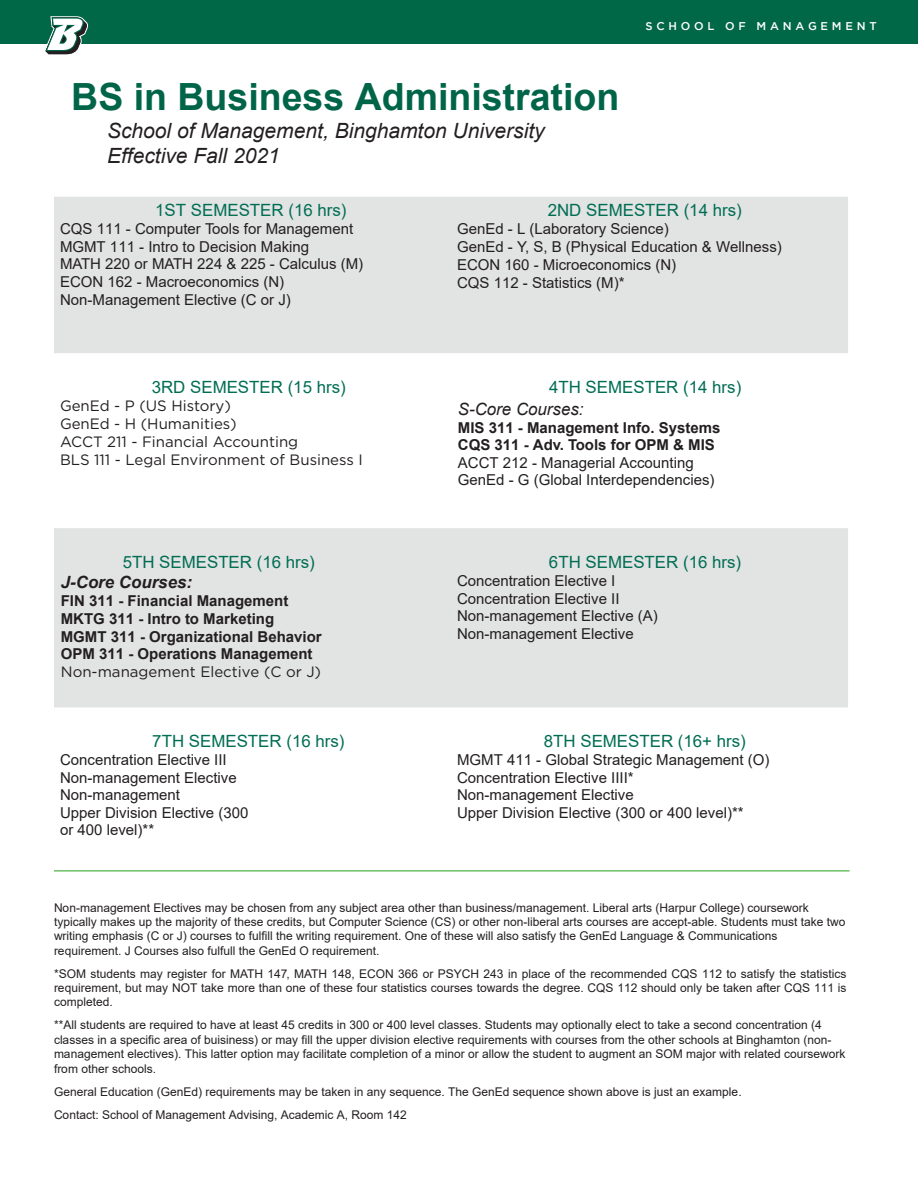
<style>
.page{position:relative;width:918px;height:1188px;background:#fff}
.page>*{position:absolute;margin:0;border:0;box-sizing:border-box;transform-origin:0 0}
.t1{font:700 37.5px "Arial";color:#006548}
.t2{font:italic 21px/25.2px "Arial";color:#231f20}
.t3{font:16.8px "Arial";color:#006e53}
.t4{font:italic 16.8px "Arial";color:#231f20}
.t5{font:italic 700 16.8px "Arial";color:#231f20}
.t6{font:15px/17.5px "Arial";color:#231f20}
.t7{font:700 15px/17.7px "Arial";color:#231f20}
.t8{font:15px "Gotham";color:#231f20}
.t9{font:12px/14.4px "Arial";color:#231f20}
.t10{font:500 11.25px "Gotham";letter-spacing:.335em;color:#fff}
.s1{font-family:"Gotham";font-weight:400}
.s2{font-weight:700}
</style>
<div class="page">
<div style="left:0;top:0;width:918px;height:44px;background:#006847"></div>
<svg style="left:45px;top:16px;width:43px;height:39px"></svg>
<svg style="left:54px;top:197px;width:794px;height:510px;fill:#e2e3e3"></svg>
<hr style="left:54px;top:870px;width:796px;height:2px;background:#71c167">
<p class="t1" style="left:71px;top:70px;width:550px">BS in Business Administration</p>
<p class="t2" style="left:107px;top:119px;width:439px">School of Management, Binghamton University<br>Effective Fall 2021</p>
<p class="t10" style="left:646px;top:20px;width:233px">SCHOOL OF MANAGEMENT</p>
<p class="t3" style="left:155px;top:199px;width:193px">1ST SEMESTER (16 hrs)</p>
<p class="t6" style="left:60px;top:220px;width:305px">CQS 111 - Computer Tools for Management MGMT 111 - Intro to Decision Making<br>MATH 220 or MATH 224 &amp; 225 - Calculus (M)<br>ECON 162 - Macroeconomics (N)<br>Non-Management Elective (C or J)</p>
<p class="t3" style="left:152px;top:376px;width:196px">3RD SEMESTER (15 hrs)</p>
<p class="t8" style="left:60px;top:396px;width:173px">GenEd - P (US History)</p>
<p class="t8" style="left:60px;top:414px;width:178px">GenEd - H (Humanities)</p>
<p class="t8" style="left:60px;top:432px;width:240px">ACCT 211 - Financial Accounting</p>
<p class="t8" style="left:60px;top:450px;width:304px">BLS 111 - Legal Environment of Business I</p>
<p class="t3" style="left:123px;top:551px;width:194px">5TH SEMESTER (16 hrs)</p>
<p class="t5" style="left:61px;top:571px;width:133px">J-Core Courses:</p>
<p class="t7" style="left:61px;top:593px;width:262px">FIN 311 - Financial Management<br>MKTG 311 - Intro to Marketing<br>MGMT 311 - Organizational Behavior<br>OPM 311 - Operations Management<br><span class="s1">Non-management Elective (C or J)</span></p>
<p class="t3" style="left:152px;top:730px;width:194px">7TH SEMESTER (16 hrs)</p>
<p class="t6" style="left:60px;top:751px;width:190px">Concentration Elective III<br>Non-management Elective<br>Non-management<br>Upper Division Elective (300 or 400 level)**</p>
<p class="t3" style="left:548px;top:199px;width:196px">2ND SEMESTER (14 hrs)</p>
<p class="t6" style="left:457px;top:220px;width:326px;line-height:18px">GenEd - L (Laboratory Science)<br>GenEd - Y, S, B (Physical Education &amp; Wellness)<br>ECON 160 - Microeconomics (N)<br>CQS 112 - Statistics (M)*</p>
<p class="t3" style="left:549px;top:376px;width:194px">4TH SEMESTER (14 hrs)</p>
<p class="t4" style="left:458px;top:398px;width:127px">S-Core Courses:</p>
<p class="t6" style="left:458px;top:419px;width:264px"><span class="s2">MIS 311 - Management Info. Systems CQS 311 - Adv. Tools for OPM &amp; MIS </span>ACCT 212 - Managerial Accounting GenEd - G (Global Interdependencies)</p>
<p class="t3" style="left:549px;top:550px;width:194px">6TH SEMESTER (16 hrs)</p>
<p class="t6" style="left:457px;top:572px;width:202px">Concentration Elective I<br>Concentration Elective II<br>Non-management Elective (A)<br>Non-management Elective</p>
<p class="t3" style="left:544px;top:730px;width:204px">8TH SEMESTER (16+ hrs)</p>
<p class="t6" style="left:457px;top:751px;width:314px">MGMT 411 - Global Strategic Management (O)<br>Concentration Elective IIII*<br>Non-management Elective<br>Upper Division Elective (300 or 400 level)**</p>
<p class="t9" style="left:54px;top:900px;width:793px">Non-management Electives may be chosen from any subject area other than business/management. Liberal arts (Harpur College) coursework typically makes up the majority of these credits, but Computer Science (CS) or other non-liberal arts courses are accept-able. Students must take two writing emphasis (C or J) courses to fulfill the writing requirement. One of these will also satisfy the GenEd Language &amp; Communications requirement. J Courses also fulfull the GenEd O requirement.</p>
<p class="t9" style="left:54px;top:967px;width:794px;line-height:14px;text-align:justify">*SOM students may register for MATH 147, MATH 148, ECON 366 or PSYCH 243 in place of the recommended CQS 112 to satisfy the statistics requirement, but may NOT take more than one of these four statistics courses towards the degree. CQS 112 should only be taken after CQS 111 is completed.</p>
<p class="t9" style="left:54px;top:1018px;width:793px">**All students are required to have at least 45 credits in 300 or 400 level classes. Students may optionally elect to take a second concentration (4 classes in a specific area of buisiness) or may fill the upper division elective requirements with courses from the other schools at Binghamton (non&shy;management electives). This latter option may facilitate completion of a minor or allow the student to augment an SOM major with related coursework from other schools.</p>
<p class="t9" style="left:54px;top:1080px;width:689px;line-height:23.4px">General Education (GenEd) requirements may be taken in any sequence. The GenEd sequence shown above is just an example.<br>Contact: School of Management Advising, Academic A, Room 142</p>
</div>
